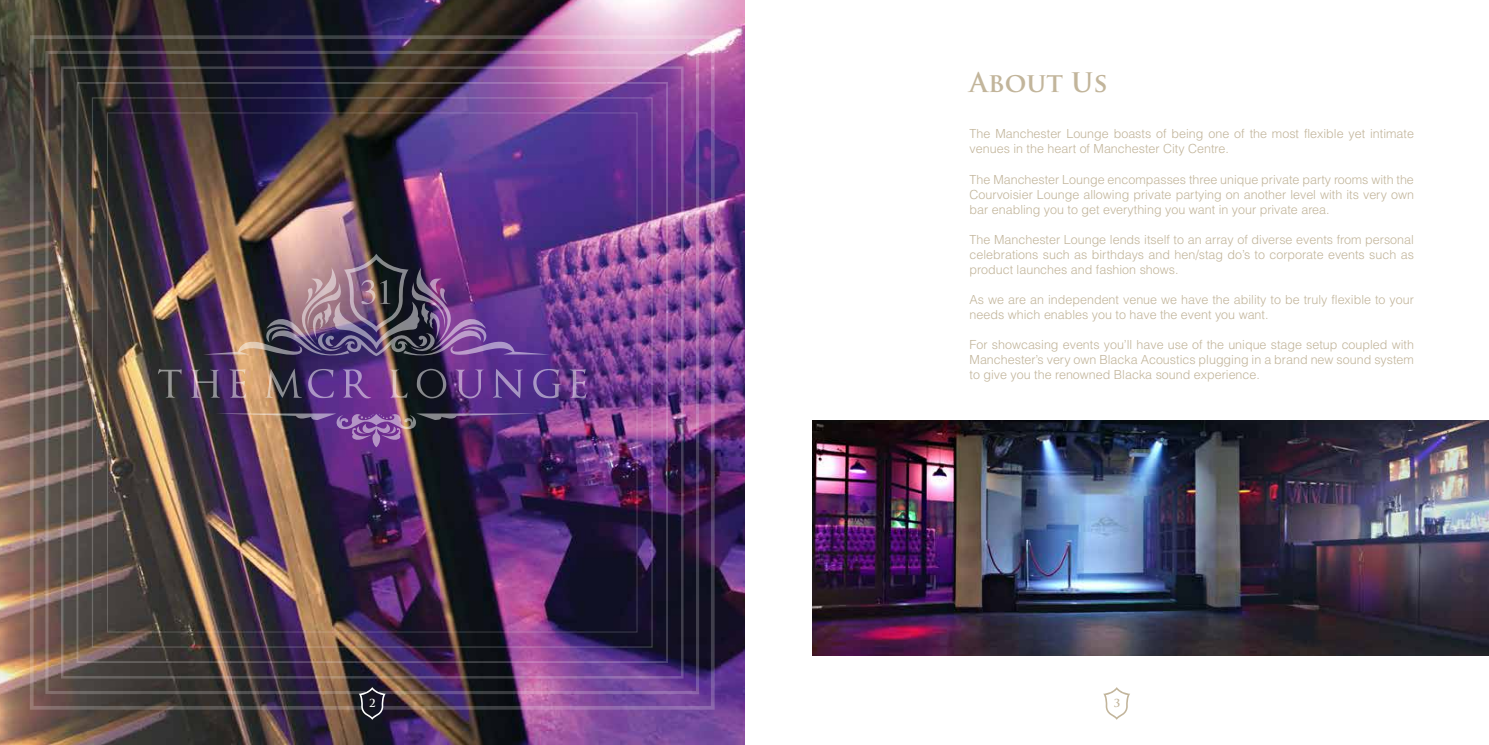
<style>
.page{position:relative;width:1489px;height:745px;background:#fff}
.page>*{position:absolute;margin:0;border:0;box-sizing:border-box;transform-origin:0 0}
.t1{font:700 26.25px "Trajan Pro";color:#c2b59b}
.t2{font:300 12.5px/15px "Helvetica";color:#c2b59b;text-align:justify}
.t3{font:700 10.75px "Trajan Pro";color:#fff}
.t4{font:700 10.75px "Trajan Pro";color:#c2b59b}
</style>
<div class="page">
<img style="left:0;top:0;width:744px;height:744px">
<img style="left:30px;top:35px;width:684px;height:674px">
<img style="left:44px;top:49px;width:656px;height:646px">
<img style="left:812px;top:420px;width:676px;height:235px">
<svg style="left:359px;top:686px;width:27px;height:33px"></svg>
<svg style="left:1103px;top:687px;width:27px;height:32px"></svg>
<img style="left:214px;top:411px;width:324px;height:36px">
<img style="left:203px;top:254px;width:347px;height:107px">
<svg style="left:158px;top:368px;width:24px;height:29px"></svg>
<svg style="left:191px;top:369px;width:29px;height:28px"></svg>
<svg style="left:229px;top:369px;width:17px;height:28px"></svg>
<svg style="left:265px;top:368px;width:37px;height:29px"></svg>
<svg style="left:308px;top:368px;width:25px;height:30px"></svg>
<svg style="left:343px;top:369px;width:28px;height:29px"></svg>
<svg style="left:390px;top:369px;width:17px;height:28px"></svg>
<svg style="left:417px;top:368px;width:29px;height:30px"></svg>
<svg style="left:455px;top:369px;width:28px;height:29px"></svg>
<svg style="left:493px;top:368px;width:30px;height:30px"></svg>
<svg style="left:533px;top:368px;width:28px;height:30px"></svg>
<svg style="left:569px;top:369px;width:17px;height:28px"></svg>
<h1 class="t1" style="left:969px;top:66px;width:139px">About Us</h1>
<p class="t2" style="left:969px;top:126px;width:446px">The Manchester Lounge boasts of being one of the most flexible yet intimate venues in the heart of Manchester City Centre.</p>
<p class="t2" style="left:969px;top:171px;width:446px">The Manchester Lounge encompasses three unique private party rooms with the Courvoisier Lounge allowing private partying on another level with its very own bar enabling you to get everything you want in your private area.</p>
<p class="t2" style="left:969px;top:231px;width:446px">The Manchester Lounge lends itself to an array of diverse events from personal celebrations such as birthdays and hen/stag do’s to corporate events such as product launches and fashion shows.</p>
<p class="t2" style="left:969px;top:291px;width:446px">As we are an independent venue we have the ability to be truly flexible to your needs which enables you to have the event you want.</p>
<p class="t2" style="left:969px;top:336px;width:446px">For showcasing events you’ll have use of the unique stage setup coupled with Manchester’s very own Blacka Acoustics plugging in a brand new sound system to give you the renowned Blacka sound experience.</p>
<p class="t3" style="left:369px;top:695px;width:8px">2</p>
<p class="t4" style="left:1113px;top:695px;width:8px">3</p>
</div>
